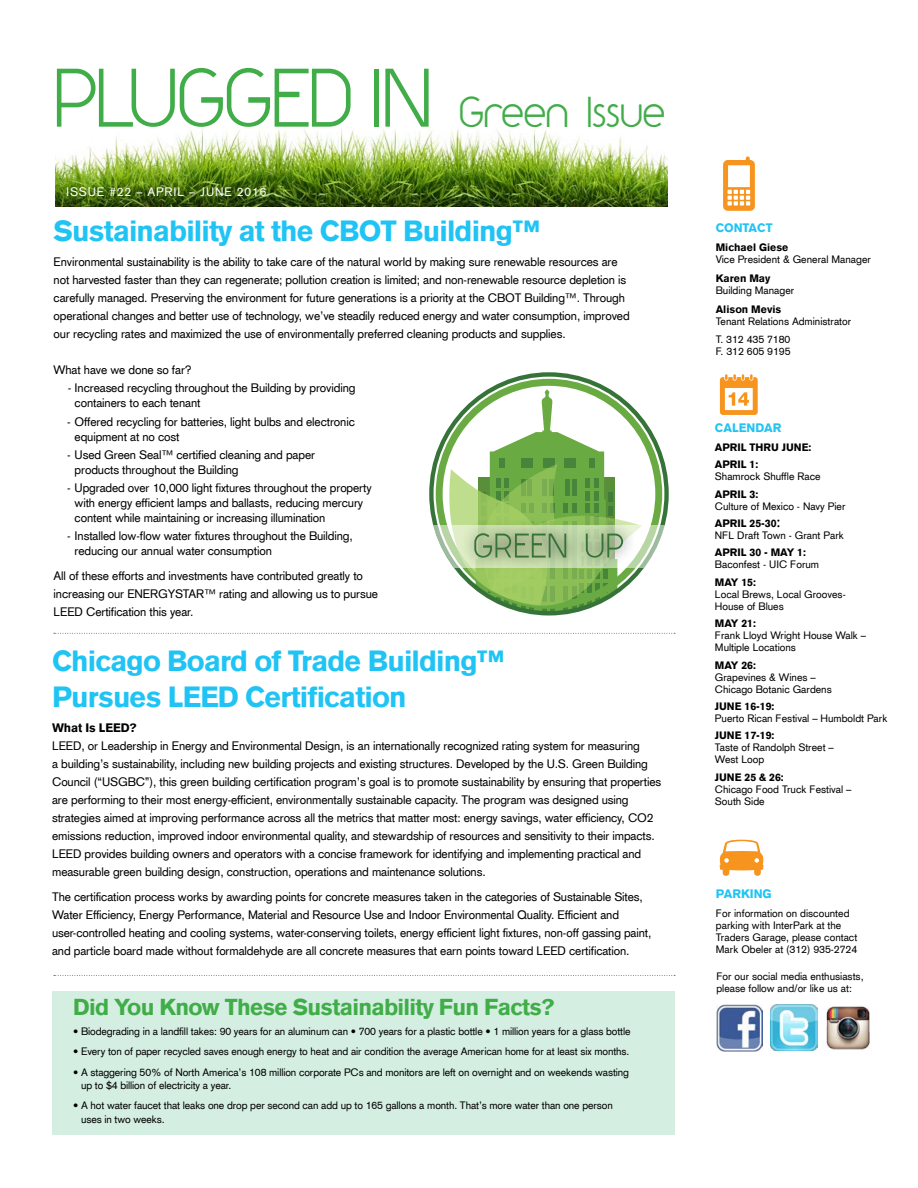
<style>
.page{position:relative;width:918px;height:1188px;background:#fff}
.page>*{position:absolute;margin:0;border:0;box-sizing:border-box;transform-origin:0 0}
.t1{font:36px "Y2 K Neophyte";color:#41ad49}
.t2{font:900 28.5px/36px "Akzidenz Grotesk CE";letter-spacing:-.03em;color:#20c4f4}
.t3{font:900 22.5px "Akzidenz Grotesk CE";letter-spacing:-.03em;color:#41ad49}
.t4{font:12px/18px "Akzidenz Grotesk CE";letter-spacing:-.01em;color:#000}
.t5{font:12px "Akzidenz Grotesk CE";letter-spacing:.075em;color:#fff}
.t6{font:900 12px "Akzidenz Grotesk CE";color:#20c4f4}
.t7{font:900 12px "Akzidenz Grotesk CE";letter-spacing:-.01em;color:#000}
.t8{font:10.5px/12px "Akzidenz Grotesk CE";color:#000}
.t9{font:900 10.5px/17.4px "Akzidenz Grotesk CE";color:#000}
.s1{font-size:69px}
.s2{font-style:italic}
.s3{font-weight:900}
.s4{font-family:"Minion Pro";font-size:18px}
</style>
<div class="page">
<div style="left:52px;top:991px;width:622px;height:144px;background:#d4efe1"></div>
<img style="left:56px;top:127px;width:611px;height:80px">
<svg style="left:723px;top:156px;width:32px;height:55px"></svg>
<svg style="left:720px;top:374px;width:38px;height:41px"></svg>
<svg style="left:719px;top:840px;width:45px;height:36px"></svg>
<img style="left:826px;top:1006px;width:44px;height:44px">
<img style="left:716px;top:1005px;width:46px;height:46px">
<img style="left:771px;top:1005px;width:46px;height:46px">
<svg style="left:54px;top:633px;width:621px;height:1px"></svg>
<svg style="left:54px;top:975px;width:621px;height:1px"></svg>
<svg style="left:429px;top:372px;width:240px;height:244px"></svg>
<svg style="left:429px;top:525px;width:240px;height:42px"></svg>
<svg style="left:449px;top:389px;width:193px;height:225px"></svg>
<h1 class="t1" style="left:54px;top:87px;width:613px"><span class="s1">PLUGGED IN</span> Green Issue</h1>
<p class="t5" style="left:66px;top:184px;width:202px">ISSUE #22 – APRIL – JUNE 2016</p>
<h2 class="t2" style="left:54px;top:214px;width:489px">Sustainability at the CBOT Building™</h2>
<p class="t4" style="left:54px;top:253px;width:578px">Environmental sustainability is the ability to take care of the natural world by making sure renewable resources are not harvested faster than they can regenerate; pollution creation is limited; and non-renewable resource depletion is carefully managed. Preserving the environment for future generations is a priority at the CBOT Building™. Through operational changes and better use of technology, we’ve steadily reduced energy and water consumption, improved our recycling rates and maximized the use of environmentally preferred cleaning products and supplies.</p>
<p class="t4" style="left:67px;top:361px;width:290px;text-indent:-14px">What have we done so far?<br><span class="s2">-</span>Increased recycling throughout the Building by providing</p>
<p class="t4" style="left:75px;top:394px;width:127px">containers to each tenant</p>
<p class="t4" style="left:75px;top:414px;width:282px;line-height:15px;text-indent:-8px">- Offered recycling for batteries, light bulbs and electronic equipment at no cost</p>
<p class="t4" style="left:75px;top:447px;width:242px;line-height:15px;text-indent:-8px">- Used Green Seal™ certified cleaning and paper products throughout the Building</p>
<p class="t4" style="left:75px;top:480px;width:299px;line-height:15px;text-indent:-8px">- Upgraded over 10,000 light fixtures throughout the property with energy efficient lamps and ballasts, reducing mercury content while maintaining or increasing illumination</p>
<p class="t4" style="left:75px;top:528px;width:280px;line-height:15px;text-indent:-8px">- Installed low-flow water fixtures throughout the Building, reducing our annual water consumption</p>
<p class="t4" style="left:54px;top:567px;width:326px">All of these efforts and investments have contributed greatly to increasing our ENERGYSTAR™ rating and allowing us to pursue<br>LEED Certification this year.</p>
<h2 class="t2" style="left:52px;top:643px;width:455px">Chicago Board of Trade Building™<br>Pursues LEED Certification</h2>
<p class="t7" style="left:52px;top:720px;width:86px">What Is LEED?</p>
<p class="t4" style="left:52px;top:736px;width:611px">LEED, or Leadership in Energy and Environmental Design, is an internationally recognized rating system for measuring<br>a building’s sustainability, including new building projects and existing structures. Developed by the U.S. Green Building Council (“USGBC”), this green building certification program’s goal is to promote sustainability by ensuring that properties are performing to their most energy-efficient, environmentally sustainable capacity. The program was designed using strategies aimed at improving performance across all the metrics that matter most: energy savings, water efficiency, CO2 emissions reduction, improved indoor environmental quality, and stewardship of resources and sensitivity to their impacts.<br>LEED provides building owners and operators with a concise framework for identifying and implementing practical and measurable green building design, construction, operations and maintenance solutions.</p>
<p class="t4" style="left:52px;top:887px;width:601px">The certification process works by awarding points for concrete measures taken in the categories of Sustainable Sites, Water Efficiency, Energy Performance, Material and Resource Use and Indoor Environmental Quality. Efficient and user-controlled heating and cooling systems, water-conserving toilets, energy efficient light fixtures, non-off gassing paint, and particle board made without formaldehyde are all concrete measures that earn points toward LEED certification.</p>
<h3 class="t3" style="left:73px;top:992px;width:483px">Did You Know These Sustainability Fun Facts?</h3>
<p class="t8" style="left:73px;top:1025px;width:559px">• Biodegrading in a landfill takes: 90 years for an aluminum can • 700 years for a plastic bottle • 1 million years for a glass bottle</p>
<p class="t8" style="left:73px;top:1045px;width:558px">• Every ton of paper recycled saves enough energy to heat and air condition the average American home for at least six months.</p>
<p class="t8" style="left:81px;top:1065px;width:550px;line-height:13.5px;text-indent:-8px">• A staggering 50% of North America’s 108 million corporate PCs and monitors are left on overnight and on weekends wasting up to $4 billion of electricity a year.</p>
<p class="t8" style="left:81px;top:1099px;width:533px;line-height:13.5px;text-indent:-8px">• A hot water faucet that leaks one drop per second can add up to 165 gallons a month. That’s more water than one person uses in two weeks.</p>
<p class="t6" style="left:716px;top:220px;width:58px">CONTACT</p>
<p class="t9" style="left:716px;top:239px;width:74px">Michael Giese</p>
<p class="t8" style="left:716px;top:253px;width:157px">Vice President &amp; General Manager</p>
<p class="t9" style="left:716px;top:270px;width:56px">Karen May</p>
<p class="t8" style="left:716px;top:284px;width:80px">Building Manager</p>
<p class="t9" style="left:716px;top:300px;width:67px">Alison Mevis</p>
<p class="t8" style="left:716px;top:311px;width:137px;line-height:18.8px">Tenant Relations Administrator<br>T. 312 435 7180</p>
<p class="t8" style="left:716px;top:345px;width:76px">F. 312 605 9195</p>
<p class="t6" style="left:715px;top:420px;width:68px">CALENDAR</p>
<p class="t9" style="left:715px;top:439px;width:98px">APRIL THRU JUNE:<br>APRIL 1:</p>
<p class="t8" style="left:715px;top:470px;width:107px">Shamrock Shuffle Race</p>
<p class="t9" style="left:715px;top:485px;width:45px">APRIL 3:</p>
<p class="t8" style="left:715px;top:497px;width:132px;line-height:17.4px">Culture of Mexico - Navy Pier<br><span class="s3">APRIL 25-30</span><span class="s4">:</span></p>
<p class="t8" style="left:715px;top:529px;width:130px">NFL Draft Town - Grant Park</p>
<p class="t9" style="left:715px;top:544px;width:93px">APRIL 30 - MAY 1:</p>
<p class="t8" style="left:715px;top:559px;width:106px">Baconfest - UIC Forum</p>
<p class="t9" style="left:715px;top:574px;width:43px">MAY 15:</p>
<p class="t8" style="left:715px;top:588px;width:132px">Local Brews, Local Grooves-<br>House of Blues</p>
<p class="t9" style="left:715px;top:615px;width:43px">MAY 21:</p>
<p class="t8" style="left:715px;top:629px;width:153px">Frank Lloyd Wright House Walk –<br>Multiple Locations</p>
<p class="t9" style="left:715px;top:656px;width:43px">MAY 26:</p>
<p class="t8" style="left:715px;top:671px;width:118px">Grapevines &amp; Wines –<br>Chicago Botanic Gardens</p>
<p class="t9" style="left:715px;top:698px;width:61px">JUNE 16-19:</p>
<p class="t8" style="left:715px;top:712px;width:174px">Puerto Rican Festival – Humboldt Park</p>
<p class="t9" style="left:715px;top:727px;width:61px">JUNE 17-19:</p>
<p class="t8" style="left:715px;top:742px;width:120px">Taste of Randolph Street –<br>West Loop</p>
<p class="t9" style="left:715px;top:769px;width:70px">JUNE 25 &amp; 26:</p>
<p class="t8" style="left:715px;top:783px;width:138px">Chicago Food Truck Festival –<br>South Side</p>
<p class="t6" style="left:716px;top:886px;width:57px">PARKING</p>
<p class="t8" style="left:716px;top:907px;width:143px">For information on discounted parking with InterPark at the<br>Traders Garage, please contact<br>Mark Obeler at (312) 935-2724</p>
<p class="t8" style="left:716px;top:970px;width:149px">For our social media enthusiasts, please follow and/or like us at:</p>
</div>
